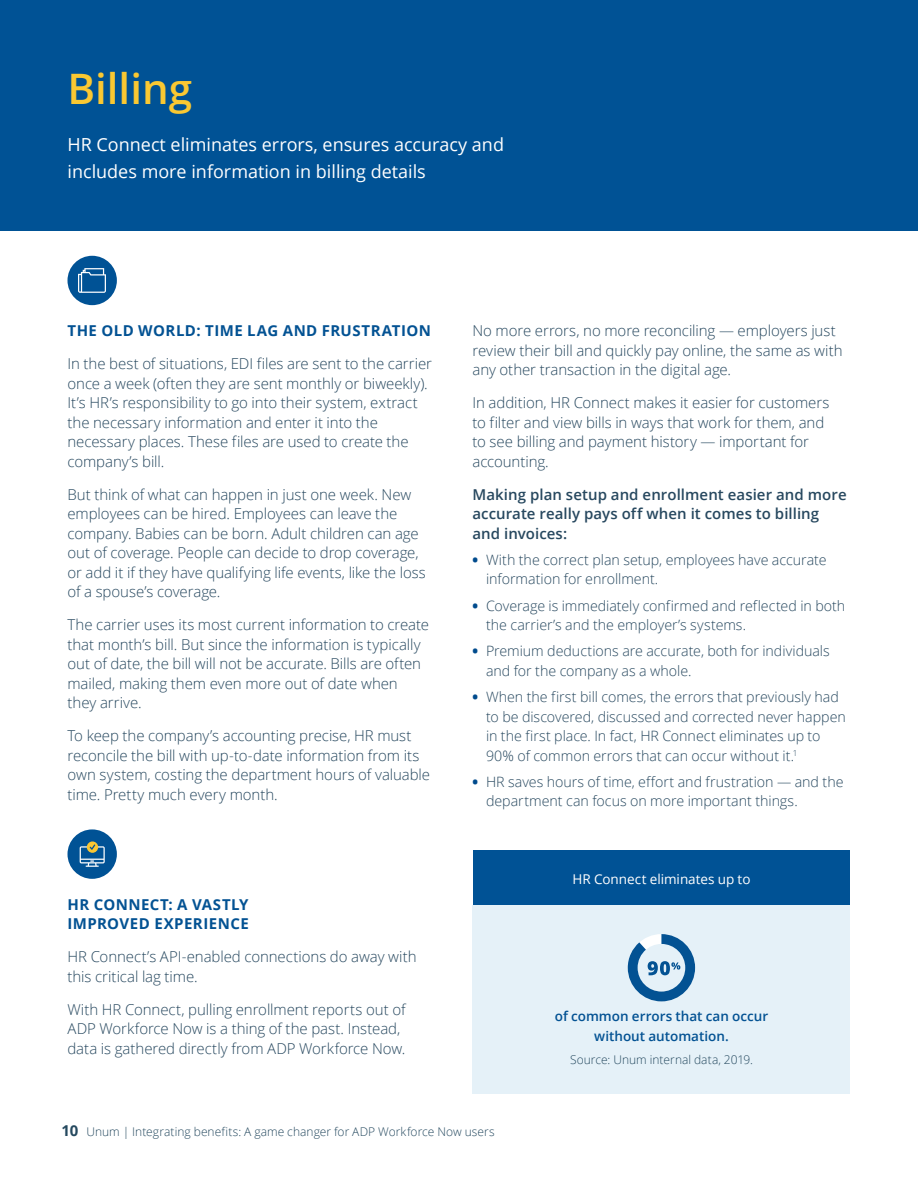
<style>
.page{position:relative;width:918px;height:1188px;background:#fff}
.page>*{position:absolute;margin:0;border:0;box-sizing:border-box;transform-origin:0 0}
.t1{font:600 42px "Open Sans";color:#fac832}
.t2{font:18px/27px "Open Sans";color:#fff}
.Body_Copy_1{font:300 15px/19.5px "Open Sans";letter-spacing:-.005em;color:#27485f}
.Body_Copy_1-2{font:600 15px/19.5px "Open Sans";letter-spacing:.005em;color:#27485f}
.Subhead_CAPS{font:700 15px/19.5px "Open Sans";letter-spacing:.03em;color:#035293}
.t3{font:300 14.25px/19.5px "Open Sans";color:#27485f}
.Body_Copy_1-3{font:600 13.5px/19.5px "Open Sans";color:#035293;text-align:center}
.Body_Copy_1-4{font:13.5px "Open Sans";color:#fff}
.Body_Copy_1-5{font:300 12px "Open Sans";letter-spacing:.005em;color:#25495f}
.s1{font-weight:800;color:#004b8d}
.s2{font-weight:700;font-size:15px}
</style>
<div class="page">
<div style="left:0;top:0;width:918px;height:231px;background:#005295"></div>
<div style="left:473px;top:850px;width:377px;height:57px;background:#005295"></div>
<div style="left:472px;top:905px;width:378px;height:189px;background:#e5f1f8"></div>
<svg style="left:628px;top:934px;width:67px;height:67px"></svg>
<div style="left:68px;top:256px;width:49px;height:49px;background:#005295;border-radius:50%"></div>
<svg style="left:78px;top:268px;width:28px;height:25px"></svg>
<div style="left:68px;top:829px;width:49px;height:50px;background:#005295;border-radius:50%"></div>
<svg style="left:87px;top:841px;width:11px;height:12px"></svg>
<svg style="left:80px;top:844px;width:25px;height:23px"></svg>
<h1 class="t1" style="left:68px;top:60px;width:126px">Billing</h1>
<h2 class="t2" style="left:68px;top:130px;width:438px">HR Connect eliminates errors, ensures accuracy and includes more information in billing details</h2>
<p class="Subhead_CAPS" style="left:68px;top:320px;width:365px">THE OLD WORLD: TIME LAG AND FRUSTRATION</p>
<p class="Body_Copy_1" style="left:68px;top:353px;width:366px">In the best of situations, EDI files are sent to the carrier once a week (often they are sent monthly or biweekly).<br>It’s HR’s responsibility to go into their system, extract the necessary information and enter it into the necessary places. These files are used to create the company’s bill.</p>
<p class="Body_Copy_1" style="left:68px;top:484px;width:360px">But think of what can happen in just one week. New employees can be hired. Employees can leave the company. Babies can be born. Adult children can age out of coverage. People can decide to drop coverage, or add it if they have qualifying life events, like the loss of a spouse’s coverage.</p>
<p class="Body_Copy_1" style="left:68px;top:614px;width:363px">The carrier uses its most current information to create that month’s bill. But since the information is typically out of date, the bill will not be accurate. Bills are often mailed, making them even more out of date when they arrive.</p>
<p class="Body_Copy_1" style="left:68px;top:725px;width:364px">To keep the company’s accounting precise, HR must reconcile the bill with up-to-date information from its own system, costing the department hours of valuable time. Pretty much every month.</p>
<p class="Subhead_CAPS" style="left:68px;top:894px;width:183px">HR CONNECT: A VASTLY<br>IMPROVED EXPERIENCE</p>
<p class="Body_Copy_1" style="left:68px;top:947px;width:351px">HR Connect’s API-enabled connections do away with this critical lag time.</p>
<p class="Body_Copy_1" style="left:68px;top:999px;width:340px">With HR Connect, pulling enrollment reports out of<br>ADP Workforce Now is a thing of the past. Instead, data is gathered directly from ADP Workforce Now.</p>
<p class="Body_Copy_1" style="left:472px;top:320px;width:372px">No more errors, no more reconciling — employers just review their bill and quickly pay online, the same as with any other transaction in the digital age.</p>
<p class="Body_Copy_1" style="left:472px;top:392px;width:358px">In addition, HR Connect makes it easier for customers to filter and view bills in ways that work for them, and to see billing and payment history — important for accounting.</p>
<p class="Body_Copy_1-2" style="left:472px;top:484px;width:376px">Making plan setup and enrollment easier and more accurate really pays off when it comes to billing and invoices:</p>
<p class="t3" style="left:486px;top:549px;width:342px;text-indent:-14px"><span class="s1">•</span> With the correct plan setup, employees have accurate information for enrollment.</p>
<p class="t3" style="left:486px;top:595px;width:361px;text-indent:-14px"><span class="s1">•</span> Coverage is immediately confirmed and reflected in both the carrier’s and the employer’s systems.</p>
<p class="t3" style="left:486px;top:641px;width:345px;text-indent:-14px"><span class="s1">•</span> Premium deductions are accurate, both for individuals and for the company as a whole.</p>
<p class="t3" style="left:486px;top:687px;width:361px;text-indent:-14px"><span class="s1">•</span> When the first bill comes, the errors that previously had to be discovered, discussed and corrected never happen in the first place. In fact, HR Connect eliminates up to 90% of common errors that can occur without it.<sup>1</sup></p>
<p class="t3" style="left:486px;top:771px;width:359px;text-indent:-14px"><span class="s1">•</span> HR saves hours of time, effort and frustration — and the department can focus on more important things.</p>
<p class="Body_Copy_1-4" style="left:573px;top:870px;width:180px">HR Connect eliminates up to</p>
<p class="Body_Copy_1-3" style="left:555px;top:1006px;width:215px">of common errors that can occur without automation.</p>
<p class="Body_Copy_1-5" style="left:570px;top:1052px;width:184px">Source: Unum internal data, 2019.</p>
<p class="Body_Copy_1-5" style="left:61px;top:1123px;width:435px"><span class="s2">10</span> Unum | Integrating benefits: A game changer for ADP Workforce Now users</p>
</div>
